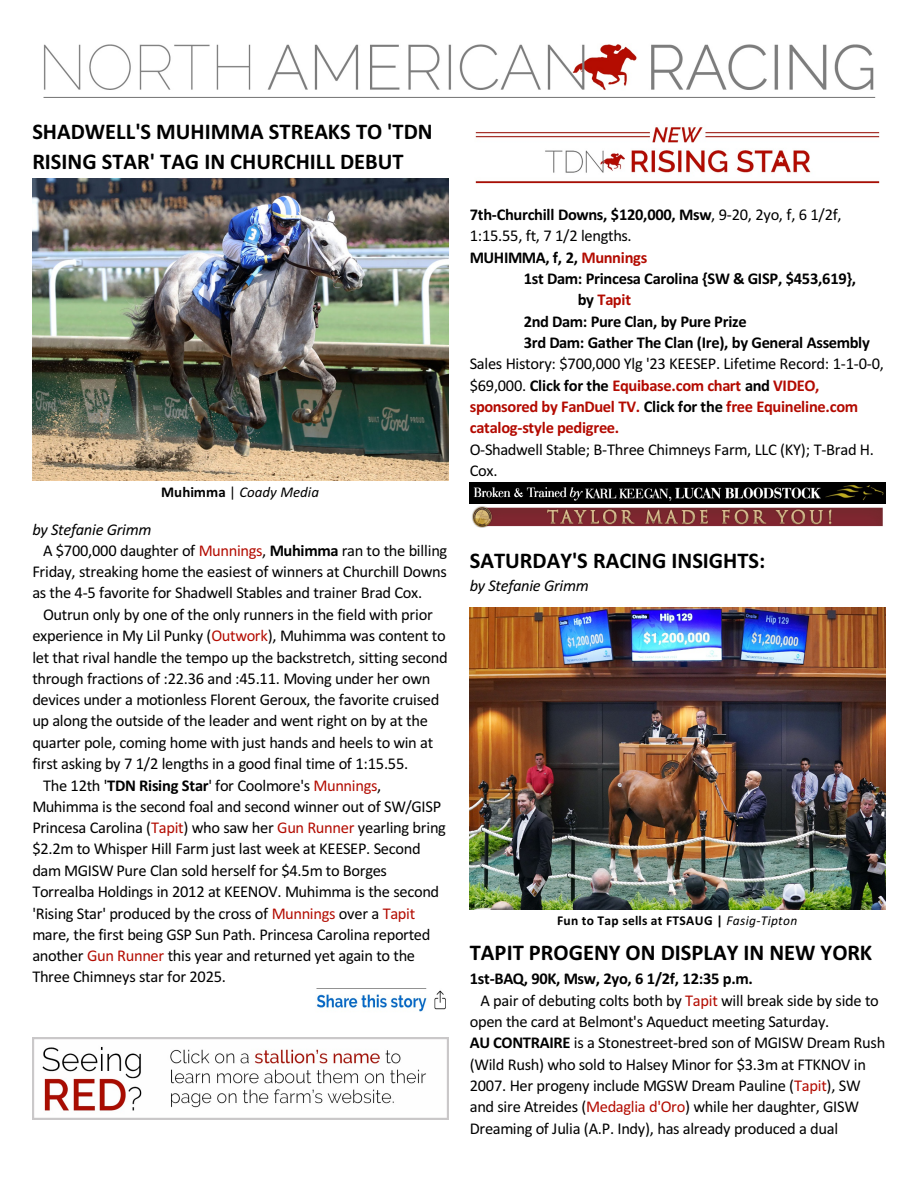
<style>
.page{position:relative;width:918px;height:1188px;background:#fff}
.page>*{position:absolute;margin:0;border:0;box-sizing:border-box;transform-origin:0 0}
.t1{font:700 22.5px/30.3px "Calibri";color:#000}
.t2{font:16.5px/21.3px "Calibri";letter-spacing:-.02em;color:#000}
.t3{font:700 16.5px/21.3px "Calibri";letter-spacing:-.02em;color:#000}
.t4{font:700 16.5px/21.3px "Calibri";letter-spacing:-.02em;color:#b30a00}
.t5{font:italic 16.5px "Calibri";letter-spacing:-.02em;color:#000}
.t6{font:700 16.5px "Calibri";letter-spacing:-.025em;color:#b30b00}
.t7{font:italic 15px "Calibri";color:#000}
.t8{font:700 13.5px "Calibri";letter-spacing:.025em;color:#000}
.s1{font-weight:700;font-style:normal}
.s2{font-style:normal}
.s3{color:#b30b00}
.s4{font-weight:700}
.s5{font-weight:400}
.s6{color:#000}
.s7{font-weight:400;color:#000}
.s8{font-weight:400;font-style:italic}
</style>
<div class="page">
<img style="left:43px;top:44px;width:833px;height:54px">
<img style="left:32px;top:178px;width:416px;height:303px">
<img style="left:32px;top:1038px;width:416px;height:81px">
<img style="left:475px;top:127px;width:405px;height:57px">
<img style="left:470px;top:607px;width:416px;height:303px">
<img style="left:316px;top:990px;width:130px;height:22px">
<img style="left:472px;top:506px;width:411px;height:22px">
<img style="left:470px;top:482px;width:416px;height:22px">
<h1 class="t1" style="left:32px;top:118px;width:402px">SHADWELL'S MUHIMMA STREAKS TO 'TDN<br>RISING STAR' TAG IN CHURCHILL DEBUT</h1>
<p class="t7" style="left:161px;top:485px;width:159px"><span class="s1">Muhimma</span> <span class="s2">|</span> Coady Media</p>
<p class="t5" style="left:32px;top:522px;width:121px">by Stefanie Grimm</p>
<p class="t2" style="left:43px;top:541px;width:406px">A $700,000 daughter of <span class="s3">Munnings</span>, <span class="s4">Muhimma</span> ran to the billing</p>
<p class="t2" style="left:32px;top:562px;width:416px">Friday, streaking home the easiest of winners at Churchill Downs</p>
<p class="t2" style="left:32px;top:584px;width:391px">as the 4-5 favorite for Shadwell Stables and trainer Brad Cox.</p>
<p class="t2" style="left:43px;top:605px;width:391px">Outrun only by one of the only runners in the field with prior</p>
<p class="t2" style="left:32px;top:626px;width:415px">experience in My Lil Punky (<span class="s3">Outwork</span>), Muhimma was content to</p>
<p class="t2" style="left:32px;top:648px;width:417px">let that rival handle the tempo up the backstretch, sitting second</p>
<p class="t2" style="left:32px;top:669px;width:400px">through fractions of :22.36 and :45.11. Moving under her own</p>
<p class="t2" style="left:32px;top:690px;width:409px">devices under a motionless Florent Geroux, the favorite cruised</p>
<p class="t2" style="left:32px;top:712px;width:397px">up along the outside of the leader and went right on by at the</p>
<p class="t2" style="left:32px;top:733px;width:402px">quarter pole, coming home with just hands and heels to win at</p>
<p class="t2" style="left:32px;top:754px;width:377px">first asking by 7 1/2 lengths in a good final time of 1:15.55.</p>
<p class="t2" style="left:43px;top:776px;width:340px">The 12th '<span class="s4">TDN Rising Star</span>' for Coolmore's <span class="s3">Munnings</span>,</p>
<p class="t2" style="left:32px;top:797px;width:410px">Muhimma is the second foal and second winner out of SW/GISP</p>
<p class="t2" style="left:32px;top:818px;width:415px">Princesa Carolina (<span class="s3">Tapit</span>) who saw her <span class="s3">Gun Runner</span> yearling bring</p>
<p class="t2" style="left:32px;top:840px;width:390px">$2.2m to Whisper Hill Farm just last week at KEESEP. Second</p>
<p class="t2" style="left:32px;top:861px;width:356px">dam MGISW Pure Clan sold herself for $4.5m to Borges</p>
<p class="t2" style="left:32px;top:882px;width:408px">Torrealba Holdings in 2012 at KEENOV. Muhimma is the second</p>
<p class="t2" style="left:32px;top:904px;width:384px">'Rising Star' produced by the cross of <span class="s3">Munnings</span> over a <span class="s3">Tapit</span></p>
<p class="t2" style="left:32px;top:925px;width:400px">mare, the first being GSP Sun Path. Princesa Carolina reported</p>
<p class="t2" style="left:32px;top:946px;width:384px">another <span class="s3">Gun Runner</span> this year and returned yet again to the</p>
<p class="t2" style="left:32px;top:968px;width:195px">Three Chimneys star for 2025.</p>
<p class="t3" style="left:470px;top:205px;width:373px">7th-Churchill Downs, $120,000, Msw<span class="s5">, 9-20, 2yo, f, 6 1/2f,<br>1:15.55, ft, 7 1/2 lengths.<br></span>MUHIMMA, f, 2, <span class="s3">Munnings</span></p>
<p class="t3" style="left:524px;top:269px;width:334px">1st Dam: Princesa Carolina {SW &amp; GISP, $453,619},</p>
<p class="t6" style="left:578px;top:293px;width:55px"><span class="s6">by</span> Tapit</p>
<p class="t3" style="left:524px;top:312px;width:225px">2nd Dam: Pure Clan, by Pure Prize</p>
<p class="t3" style="left:524px;top:333px;width:348px">3rd Dam: Gather The Clan (Ire), by General Assembly</p>
<p class="t4" style="left:470px;top:355px;width:416px"><span class="s7">Sales History: $700,000 Ylg '23 KEESEP. Lifetime Record: 1-1-0-0, $69,000.</span> <span class="s6">Click for the</span> Equibase.com chart <span class="s6">and</span> VIDEO, sponsored by FanDuel TV. <span class="s6">Click for the</span> free Equineline.com catalog-style pedigree.</p>
<p class="t2" style="left:470px;top:440px;width:406px">O-Shadwell Stable; B-Three Chimneys Farm, LLC (KY); T-Brad H.<br>Cox.</p>
<h1 class="t1" style="left:470px;top:547px;width:297px">SATURDAY'S RACING INSIGHTS:</h1>
<p class="t5" style="left:470px;top:579px;width:120px">by Stefanie Grimm</p>
<p class="t8" style="left:557px;top:915px;width:242px">Fun to Tap sells at FTSAUG | <span class="s8">Fasig-Tipton</span></p>
<h1 class="t1" style="left:470px;top:940px;width:404px">TAPIT PROGENY ON DISPLAY IN NEW YORK</h1>
<p class="t3" style="left:470px;top:970px;width:285px">1st-BAQ, 90K, Msw, 2yo, 6 1/2f, 12:35 p.m.</p>
<p class="t2" style="left:481px;top:991px;width:400px">A pair of debuting colts both by <span class="s3">Tapit</span> will break side by side to</p>
<p class="t2" style="left:470px;top:1012px;width:361px">open the card at Belmont's Aqueduct meeting Saturday.</p>
<p class="t2" style="left:470px;top:1034px;width:417px"><span class="s4">AU CONTRAIRE</span> is a Stonestreet-bred son of MGISW Dream Rush</p>
<p class="t2" style="left:470px;top:1055px;width:398px">(Wild Rush) who sold to Halsey Minor for $3.3m at FTKNOV in</p>
<p class="t2" style="left:470px;top:1076px;width:393px">2007. Her progeny include MGSW Dream Pauline (<span class="s3">Tapit</span>), SW</p>
<p class="t2" style="left:470px;top:1098px;width:391px">and sire Atreides (<span class="s3">Medaglia d'Oro</span>) while her daughter, GISW</p>
<p class="t2" style="left:470px;top:1119px;width:370px">Dreaming of Julia (A.P. Indy), has already produced a dual</p>
</div>
